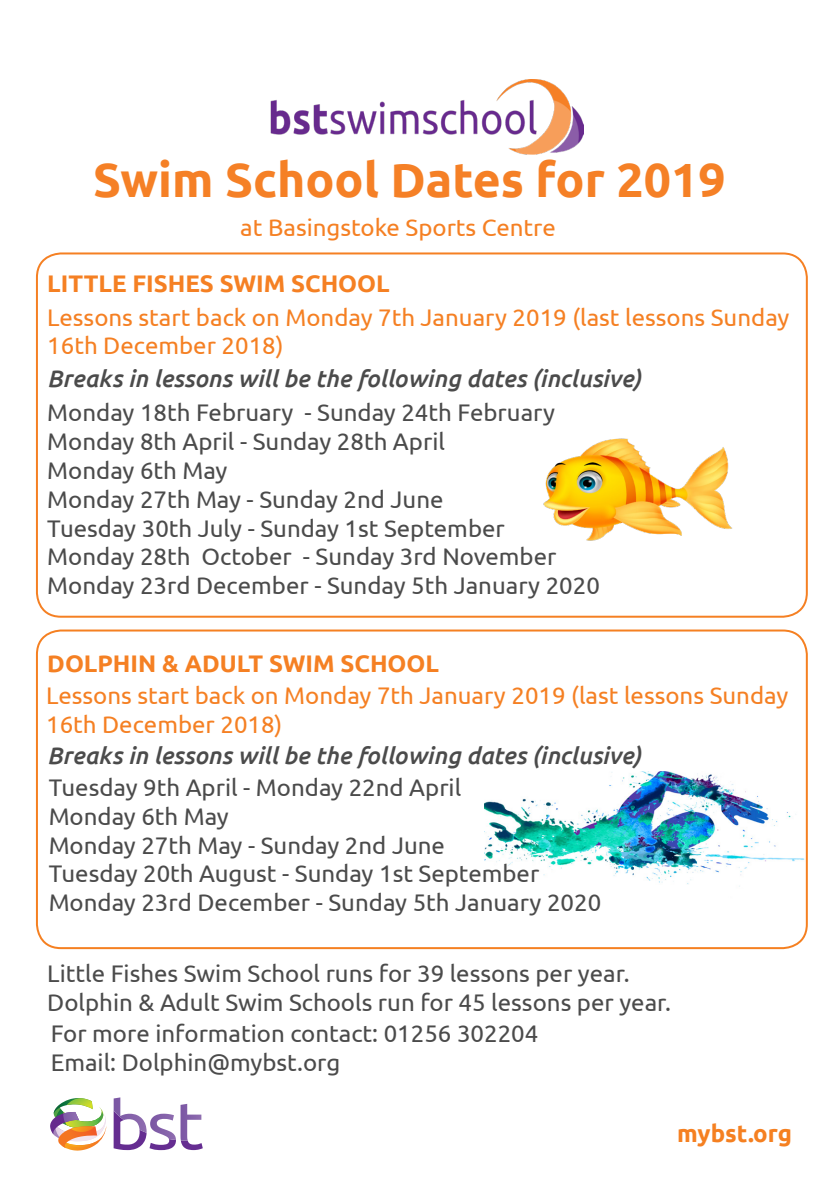
<style>
.page{position:relative;width:840px;height:1191px;background:#fff}
.page>*{position:absolute;margin:0;border:0;box-sizing:border-box;transform-origin:0 0}
.t1{font:700 48px "Ubuntu";color:#f58026}
.t2{font:24px "Ubuntu";color:#4b4b4b}
.t3{font:24px/28.8px "Ubuntu";color:#f58023}
.t4{font:italic 500 24px "Ubuntu";color:#4b4b4b}
.t5{font:700 24px "Ubuntu";color:#f58023}
.t6{font:700 24px "Ubuntu";color:#f58021}
</style>
<div class="page">
<img style="left:484px;top:771px;width:323px;height:178px">
<img style="left:270px;top:79px;width:313px;height:75px">
<div style="left:36px;top:252px;width:771px;height:365px;border:2px solid #f58023;border-radius:24px"></div>
<div style="left:36px;top:629px;width:771px;height:320px;border:2px solid #f58021;border-radius:24px"></div>
<svg style="left:50px;top:1098px;width:56px;height:52px"></svg>
<svg style="left:113px;top:1097px;width:90px;height:53px"></svg>
<img style="left:543px;top:438px;width:190px;height:103px">
<p class="t1" style="left:93px;top:151px;width:633px">Swim School Dates for 2019</p>
<p class="t3" style="left:240px;top:212px;width:317px">at Basingstoke Sports Centre</p>
<p class="t5" style="left:47px;top:269px;width:344px">LITTLE FISHES SWIM SCHOOL</p>
<p class="t3" style="left:47px;top:302px;width:743px">Lessons start back on Monday 7th January 2019 (last lessons Sunday<br>16th December 2018)</p>
<p class="t4" style="left:47px;top:364px;width:595px">Breaks in lessons will be the following dates (inclusive)</p>
<p class="t2" style="left:47px;top:398px;width:509px">Monday 18th February - Sunday 24th February</p>
<p class="t2" style="left:47px;top:427px;width:399px">Monday 8th April - Sunday 28th April</p>
<p class="t2" style="left:47px;top:456px;width:182px">Monday 6th May</p>
<p class="t2" style="left:47px;top:484px;width:397px">Monday 27th May - Sunday 2nd June</p>
<p class="t2" style="left:47px;top:513px;width:459px">Tuesday 30th July - Sunday 1st September</p>
<p class="t2" style="left:47px;top:542px;width:510px">Monday 28th October - Sunday 3rd November</p>
<p class="t2" style="left:47px;top:571px;width:553px">Monday 23rd December - Sunday 5th January 2020</p>
<p class="t5" style="left:47px;top:648px;width:393px">DOLPHIN &amp; ADULT SWIM SCHOOL</p>
<p class="t3" style="left:46px;top:680px;width:743px">Lessons start back on Monday 7th January 2019 (last lessons Sunday<br>16th December 2018)</p>
<p class="t4" style="left:47px;top:740px;width:595px">Breaks in lessons will be the following dates (inclusive)</p>
<p class="t2" style="left:49px;top:773px;width:414px">Tuesday 9th April - Monday 22nd April</p>
<p class="t2" style="left:49px;top:801px;width:182px">Monday 6th May</p>
<p class="t2" style="left:49px;top:830px;width:397px">Monday 27th May - Sunday 2nd June</p>
<p class="t2" style="left:49px;top:859px;width:492px">Tuesday 20th August - Sunday 1st September</p>
<p class="t2" style="left:49px;top:888px;width:553px">Monday 23rd December - Sunday 5th January 2020</p>
<p class="t2" style="left:47px;top:958px;width:583px">Little Fishes Swim School runs for 39 lessons per year.</p>
<p class="t2" style="left:47px;top:987px;width:625px">Dolphin &amp; Adult Swim Schools run for 45 lessons per year.</p>
<p class="t2" style="left:51px;top:1019px;width:489px">For more information contact: 01256 302204</p>
<p class="t2" style="left:51px;top:1048px;width:291px">Email: Dolphin@mybst.org</p>
<p class="t6" style="left:677px;top:1118px;width:116px">mybst.org</p>
</div>
